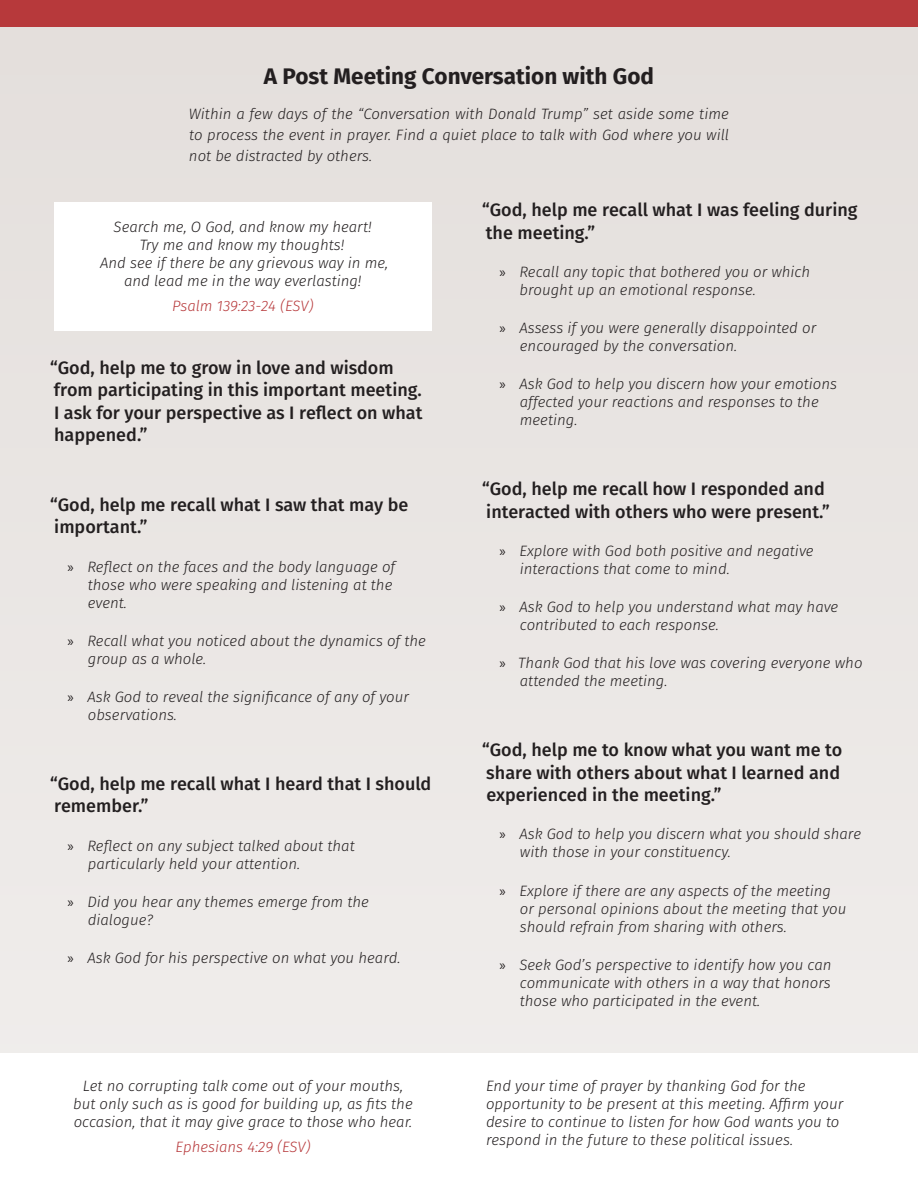
<style>
.page{position:relative;width:918px;height:1188px;background:#eae6e4}
.page>*{position:absolute;margin:0;border:0;box-sizing:border-box;transform-origin:0 0}
.Heading_3{font:700 22.5px "Fira Sans";color:#231f20}
.Prayer_1{font:500 18px/22.5px "Fira Sans";color:#231f20}
.Body_2{font:italic 300 15px/18px "Fira Sans";color:#231f20}
.Verse{font:italic 300 15px/18px "Fira Sans";color:#231f20;text-align:center}
.Verse-2{font:italic 300 15px "Fira Sans";color:#b7393b}
.s1{font-family:"Myriad Pro";font-weight:400;font-style:normal}
</style>
<div class="page">
<div style="left:0;top:1053px;width:918px;height:135px;background:#fff"></div>
<div style="left:54px;top:202px;width:378px;height:129px;background:#fff"></div>
<div style="left:0;top:0;width:918px;height:27px;background:#b7393b"></div>
<p class="Heading_3" style="left:264px;top:61px;width:392px">A Post Meeting Conversation with God</p>
<p class="Body_2" style="left:189px;top:103px;width:542px;line-height:21px;text-align:justify">Within a few days of the “Conversation with Donald Trump” set aside some time to process the event in prayer. Find a quiet place to talk with God where you will not be distracted by others.</p>
<p class="Verse" style="left:114px;top:218px;width:260px">Search me, O God, and know my heart!</p>
<p class="Verse" style="left:140px;top:236px;width:206px">Try me and know my thoughts!</p>
<p class="Verse" style="left:100px;top:254px;width:290px">And see if there be any grievous way in me,</p>
<p class="Verse" style="left:124px;top:272px;width:239px">and lead me in the way everlasting!</p>
<p class="Verse-2" style="left:172px;top:295px;width:143px">Psalm 139:23-24 (ESV)</p>
<p class="Prayer_1" style="left:50px;top:356px;width:374px">“God, help me to grow in love and wisdom from participating in this important meeting.<br>I ask for your perspective as I reflect on what happened.”</p>
<p class="Prayer_1" style="left:50px;top:493px;width:360px">“God, help me recall what I saw that may be important.”</p>
<p class="Body_2" style="left:88px;top:557px;width:309px;text-indent:-20px"><span class="s1">»</span> Reflect on the faces and the body language of those who were speaking and listening at the event.</p>
<p class="Body_2" style="left:88px;top:632px;width:340px;text-indent:-20px"><span class="s1">»</span> Recall what you noticed about the dynamics of the group as a whole.</p>
<p class="Body_2" style="left:88px;top:688px;width:323px;text-indent:-20px"><span class="s1">»</span> Ask God to reveal the significance of any of your observations.</p>
<p class="Prayer_1" style="left:50px;top:772px;width:383px">“God, help me recall what I heard that I should remember.”</p>
<p class="Body_2" style="left:88px;top:836px;width:268px;text-indent:-20px"><span class="s1">»</span> Reflect on any subject talked about that particularly held your attention.</p>
<p class="Body_2" style="left:88px;top:893px;width:283px;text-indent:-20px"><span class="s1">»</span> Did you hear any themes emerge from the dialogue?</p>
<p class="Body_2" style="left:67px;top:949px;width:335px"><span class="s1">»</span> Ask God for his perspective on what you heard.</p>
<p class="Verse" style="left:73px;top:1077px;width:341px">Let no corrupting talk come out of your mouths, but only such as is good for building up, as fits the occasion, that it may give grace to those who hear.</p>
<p class="Verse-2" style="left:175px;top:1136px;width:137px">Ephesians 4:29 (ESV)</p>
<p class="Prayer_1" style="left:482px;top:198px;width:377px">“God, help me recall what I was feeling during the meeting.”</p>
<p class="Body_2" style="left:520px;top:263px;width:292px;text-indent:-20px"><span class="s1">»</span> Recall any topic that bothered you or which brought up an emotional response.</p>
<p class="Body_2" style="left:520px;top:319px;width:298px;text-indent:-20px"><span class="s1">»</span> Assess if you were generally disappointed or encouraged by the conversation.</p>
<p class="Body_2" style="left:520px;top:375px;width:319px;text-indent:-20px"><span class="s1">»</span> Ask God to help you discern how your emotions affected your reactions and responses to the meeting.</p>
<p class="Prayer_1" style="left:482px;top:477px;width:349px">“God, help me recall how I responded and interacted with others who were present.”</p>
<p class="Body_2" style="left:520px;top:542px;width:295px;text-indent:-20px"><span class="s1">»</span> Explore with God both positive and negative interactions that come to mind.</p>
<p class="Body_2" style="left:520px;top:598px;width:320px;text-indent:-20px"><span class="s1">»</span> Ask God to help you understand what may have contributed to each response.</p>
<p class="Body_2" style="left:520px;top:654px;width:344px;text-indent:-20px"><span class="s1">»</span> Thank God that his love was covering everyone who attended the meeting.</p>
<p class="Prayer_1" style="left:482px;top:738px;width:362px">“God, help me to know what you want me to share with others about what I learned and experienced in the meeting.”</p>
<p class="Body_2" style="left:520px;top:825px;width:343px;text-indent:-21px"><span class="s1">»</span> Ask God to help you discern what you should share with those in your constituency.</p>
<p class="Body_2" style="left:520px;top:881px;width:328px;text-indent:-20px"><span class="s1">»</span> Explore if there are any aspects of the meeting or personal opinions about the meeting that you should refrain from sharing with others.</p>
<p class="Body_2" style="left:520px;top:956px;width:313px;text-align:justify;text-indent:-20px"><span class="s1">»</span> Seek God’s perspective to identify how you can communicate with others in a way that honors those who participated in the event.</p>
<p class="Body_2" style="left:486px;top:1077px;width:359px">End your time of prayer by thanking God for the opportunity to be present at this meeting. Affirm your desire to continue to listen for how God wants you to respond in the future to these political issues.</p>
</div>
